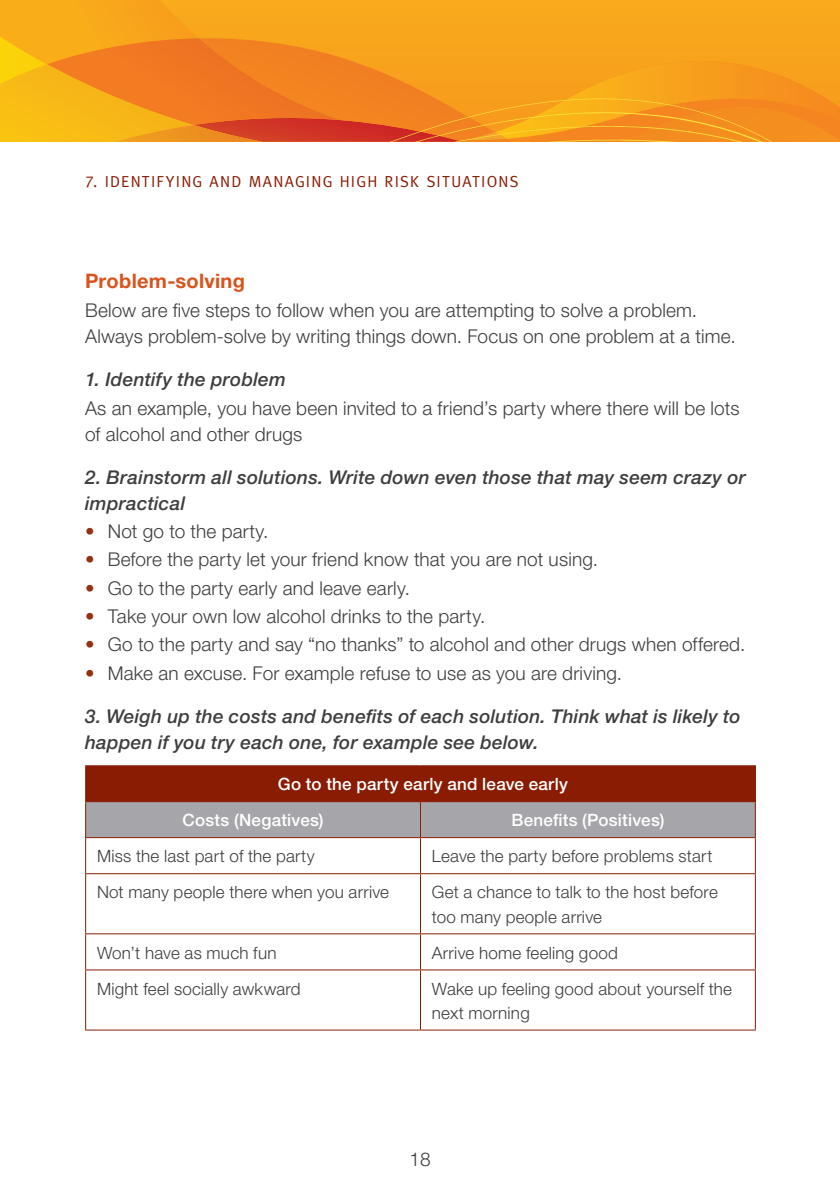
<style>
.page{position:relative;width:840px;height:1191px;background:#fff}
.page>*{position:absolute;margin:0;border:0;box-sizing:border-box;transform-origin:0 0}
.t1{font:700 20px "Helvetica Neue";letter-spacing:.015em;color:#d9531c}
.t2{font:300 19px/26px "Helvetica Neue";letter-spacing:.01em;color:#3e3e3f}
.t3{font:italic 500 19px/26px "Helvetica Neue";letter-spacing:.01em;color:#3e3e3f}
.t4{font:300 17px/24px "Helvetica Neue";letter-spacing:.015em;color:#3e3e3f}
.t5{font:500 17px/36px "Helvetica Neue";letter-spacing:.015em;color:#fff}
.t6{font:16px "Meta Caps";letter-spacing:.075em;color:#891c02}
.s1{color:#933111}
</style>
<div class="page">
<svg style="left:0;top:0;width:839px;height:89px;background:#f69f1c"></svg>
<svg style="left:0;top:89px;width:839px;height:53px;background:#f18e1e"></svg>
<div style="left:86px;top:765px;width:669px;height:36px;background:#891c02"></div>
<div style="left:86px;top:802px;width:668px;height:35px;background:#a6a6aa"></div>
<svg style="left:86px;top:838px;width:668px;height:191px"></svg>
<hr style="left:85px;top:765px;width:335px;height:1px;background:#891c02">
<hr style="left:85px;top:766px;width:1px;height:35px;background:#891c02">
<hr style="left:85px;top:801px;width:335px;height:1px;background:#891c02">
<hr style="left:85px;top:802px;width:1px;height:35px;background:#891c02">
<hr style="left:420px;top:801px;width:335px;height:1px;background:#891c02">
<hr style="left:420px;top:802px;width:1px;height:35px;background:#891c02">
<hr style="left:754px;top:802px;width:1px;height:35px;background:#891c02">
<hr style="left:85px;top:837px;width:335px;height:1px;background:#891c02">
<hr style="left:85px;top:838px;width:1px;height:35px;background:#891c02">
<hr style="left:420px;top:837px;width:335px;height:1px;background:#891c02">
<hr style="left:420px;top:838px;width:1px;height:35px;background:#891c02">
<hr style="left:754px;top:838px;width:1px;height:35px;background:#891c02">
<hr style="left:85px;top:873px;width:335px;height:1px;background:#891c02">
<hr style="left:85px;top:874px;width:1px;height:59px;background:#891c02">
<hr style="left:420px;top:873px;width:335px;height:1px;background:#891c02">
<hr style="left:420px;top:874px;width:1px;height:59px;background:#891c02">
<hr style="left:754px;top:874px;width:1px;height:59px;background:#891c02">
<hr style="left:85px;top:933px;width:335px;height:1px;background:#891c02">
<hr style="left:85px;top:934px;width:1px;height:35px;background:#891c02">
<hr style="left:420px;top:933px;width:335px;height:1px;background:#891c02">
<hr style="left:420px;top:934px;width:1px;height:35px;background:#891c02">
<hr style="left:754px;top:934px;width:1px;height:35px;background:#891c02">
<hr style="left:85px;top:969px;width:335px;height:1px;background:#891c02">
<hr style="left:85px;top:970px;width:1px;height:59px;background:#891c02">
<hr style="left:420px;top:969px;width:335px;height:1px;background:#891c02">
<hr style="left:420px;top:970px;width:1px;height:59px;background:#891c02">
<hr style="left:754px;top:970px;width:1px;height:59px;background:#891c02">
<hr style="left:85px;top:1029px;width:335px;height:1px;background:#891c02">
<hr style="left:420px;top:1029px;width:335px;height:1px;background:#891c02">
<p class="t6" style="left:85px;top:172px;width:435px">7. IDENTIFYING AND MANAGING HIGH RISK SITUATIONS</p>
<p class="t1" style="left:85px;top:268px;width:161px">Problem-solving</p>
<p class="t2" style="left:85px;top:296px;width:651px">Below are five steps to follow when you are attempting to solve a problem.<br>Always problem-solve by writing things down. Focus on one problem at a time.</p>
<p class="t3" style="left:85px;top:366px;width:202px">1. Identify the problem</p>
<p class="t2" style="left:85px;top:394px;width:655px">As an example, you have been invited to a friend’s party where there will be lots of alcohol and other drugs</p>
<p class="t3" style="left:85px;top:464px;width:661px">2. Brainstorm all solutions. Write down even those that may seem crazy or impractical</p>
<p class="t2" style="left:85px;top:518px;width:185px"><span class="s1">•</span> Not go to the party.</p>
<p class="t2" style="left:85px;top:546px;width:514px"><span class="s1">•</span> Before the party let your friend know that you are not using.</p>
<p class="t2" style="left:85px;top:574px;width:326px"><span class="s1">•</span> Go to the party early and leave early.</p>
<p class="t2" style="left:85px;top:603px;width:401px"><span class="s1">•</span> Take your own low alcohol drinks to the party.</p>
<p class="t2" style="left:85px;top:631px;width:661px"><span class="s1">•</span> Go to the party and say “no thanks” to alcohol and other drugs when offered.</p>
<p class="t2" style="left:85px;top:659px;width:538px"><span class="s1">•</span> Make an excuse. For example refuse to use as you are driving.</p>
<p class="t3" style="left:85px;top:703px;width:656px">3. Weigh up the costs and benefits of each solution. Think what is likely to happen if you try each one, for example see below.</p>
<p class="t5" style="left:182px;top:766px;width:386px;text-indent:95px">Go to the party early and leave early<br>Costs (Negatives)</p>
<p class="t5" style="left:511px;top:802px;width:154px">Benefits (Positives)</p>
<p class="t4" style="left:97px;top:844px;width:219px">Miss the last part of the party</p>
<p class="t4" style="left:431px;top:844px;width:282px">Leave the party before problems start</p>
<p class="t4" style="left:97px;top:880px;width:293px">Not many people there when you arrive</p>
<p class="t4" style="left:431px;top:880px;width:287px">Get a chance to talk to the host before too many people arrive</p>
<p class="t4" style="left:97px;top:940px;width:181px">Won’t have as much fun</p>
<p class="t4" style="left:431px;top:940px;width:187px">Arrive home feeling good</p>
<p class="t4" style="left:97px;top:976px;width:205px">Might feel socially awkward</p>
<p class="t4" style="left:431px;top:976px;width:301px">Wake up feeling good about yourself the next morning</p>
<p class="t2" style="left:409px;top:1146px;width:23px">18</p>
</div>
